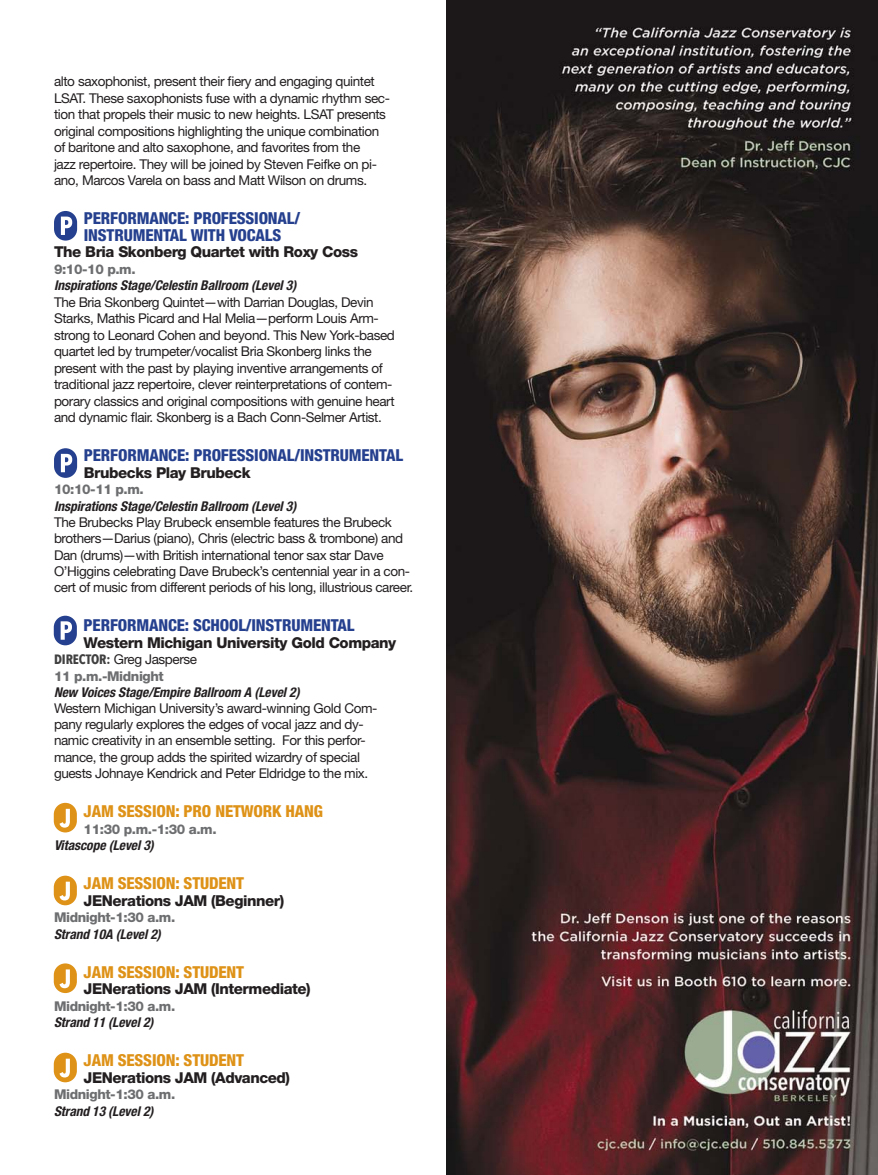
<style>
.page{position:relative;width:878px;height:1175px;background:#fff}
.page>*{position:absolute;margin:0;border:0;box-sizing:border-box;transform-origin:0 0}
.t1{font:800 condensed 16.5px/16.5px "Helvetica Neue";letter-spacing:-.01em;color:#25408e}
.t2{font:800 condensed 16.5px "Helvetica Neue";letter-spacing:-.01em;color:#de9217}
.t3{font:800 15px "Helvetica Neue";letter-spacing:-.03em;color:#231f20}
.t4{font:13.5px/16.5px "Helvetica Neue";letter-spacing:-.03em;color:#231f20}
.t5{font:italic 700 condensed 13.5px "Helvetica Neue";letter-spacing:-.005em;color:#231f20}
.t6{font:800 13.5px/16.5px "Helvetica Neue";letter-spacing:-.03em;color:#6d6e70}
.s1{font-family:"Avenir Next Condensed";font-weight:700;color:#404041}
.s2{font-weight:400;color:#231f20}
</style>
<div class="page">
<img style="left:446px;top:0;width:432px;height:1174px">
<div style="left:54px;top:802px;width:23px;height:30px;background:#de9217;border-radius:12px"></div>
<svg style="left:59px;top:808px;width:11px;height:19px"></svg>
<div style="left:54px;top:211px;width:23px;height:29px;background:#25408e;border-radius:12px"></div>
<svg style="left:61px;top:216px;width:11px;height:19px"></svg>
<svg style="left:54px;top:448px;width:23px;height:30px"></svg>
<svg style="left:61px;top:454px;width:11px;height:18px"></svg>
<div style="left:54px;top:615px;width:23px;height:30px;background:#25408e;border-radius:12px"></div>
<svg style="left:61px;top:621px;width:11px;height:18px"></svg>
<div style="left:54px;top:875px;width:23px;height:30px;background:#de9217;border-radius:12px"></div>
<svg style="left:59px;top:881px;width:11px;height:19px"></svg>
<div style="left:54px;top:963px;width:23px;height:30px;background:#de9217;border-radius:12px"></div>
<svg style="left:59px;top:969px;width:11px;height:19px"></svg>
<div style="left:54px;top:1052px;width:23px;height:30px;background:#de9217;border-radius:12px"></div>
<svg style="left:59px;top:1058px;width:11px;height:19px"></svg>
<p class="t4" style="left:54px;top:75px;width:337px">alto saxophonist, present their fiery and engaging quintet LSAT. These saxophonists fuse with a dynamic rhythm sec&shy;tion that propels their music to new heights. LSAT presents original compositions highlighting the unique combination of baritone and alto saxophone, and favorites from the<br>jazz repertoire. They will be joined by Steven Feifke on pi&shy;ano, Marcos Varela on bass and Matt Wilson on drums.</p>
<p class="t1" style="left:84px;top:212px;width:218px">PERFORMANCE: PROFESSIONAL/<br>INSTRUMENTAL WITH VOCALS</p>
<p class="t3" style="left:54px;top:247px;width:305px">The Bria Skonberg Quartet with Roxy Coss</p>
<p class="t6" style="left:54px;top:262px;width:83px">9:10-10 p.m.</p>
<p class="t5" style="left:54px;top:281px;width:244px">Inspirations Stage/Celestin Ballroom (Level 3)</p>
<p class="t4" style="left:54px;top:295px;width:342px">The Bria Skonberg Quintet—with Darrian Douglas, Devin Starks, Mathis Picard and Hal Melia—perform Louis Arm&shy;strong to Leonard Cohen and beyond. This New York-based quartet led by trumpeter/vocalist Bria Skonberg links the present with the past by playing inventive arrangements of traditional jazz repertoire, clever reinterpretations of contem&shy;porary classics and original compositions with genuine heart and dynamic flair. Skonberg is a Bach Conn-Selmer Artist.</p>
<p class="t1" style="left:84px;top:449px;width:321px">PERFORMANCE: PROFESSIONAL/INSTRUMENTAL</p>
<p class="t3" style="left:84px;top:467px;width:168px">Brubecks Play Brubeck</p>
<p class="t6" style="left:54px;top:483px;width:91px">10:10-11 p.m.</p>
<p class="t5" style="left:54px;top:501px;width:244px">Inspirations Stage/Celestin Ballroom (Level 3)</p>
<p class="t4" style="left:54px;top:516px;width:361px">The Brubecks Play Brubeck ensemble features the Brubeck brothers—Darius (piano), Chris (electric bass &amp; trombone) and Dan (drums)—with British international tenor sax star Dave O’Higgins celebrating Dave Brubeck’s centennial year in a con&shy;cert of music from different periods of his long, illustrious career.</p>
<p class="t1" style="left:84px;top:619px;width:272px">PERFORMANCE: SCHOOL/INSTRUMENTAL</p>
<p class="t3" style="left:84px;top:637px;width:314px">Western Michigan University Gold Company</p>
<p class="t6" style="left:54px;top:652px;width:144px"><span class="s1">DIRECTOR:</span> <span class="s2">Greg Jasperse<br></span>11 p.m.-Midnight</p>
<p class="t5" style="left:54px;top:687px;width:247px">New Voices Stage/Empire Ballroom A (Level 2)</p>
<p class="t4" style="left:54px;top:702px;width:325px">Western Michigan University’s award-winning Gold Com&shy;pany regularly explores the edges of vocal jazz and dy&shy;namic creativity in an ensemble setting. For this perfor&shy;mance, the group adds the spirited wizardry of special guests Johnaye Kendrick and Peter Eldridge to the mix.</p>
<p class="t2" style="left:84px;top:805px;width:241px">JAM SESSION: PRO NETWORK HANG</p>
<p class="t6" style="left:84px;top:822px;width:134px">11:30 p.m.-1:30 a.m.</p>
<p class="t5" style="left:54px;top:840px;width:101px">Vitascope (Level 3)</p>
<p class="t2" style="left:84px;top:877px;width:162px">JAM SESSION: STUDENT</p>
<p class="t3" style="left:84px;top:895px;width:202px">JENerations JAM (Beginner)</p>
<p class="t6" style="left:54px;top:910px;width:123px">Midnight-1:30 a.m.</p>
<p class="t5" style="left:54px;top:929px;width:108px">Strand 10A (Level 2)</p>
<p class="t2" style="left:84px;top:965px;width:162px">JAM SESSION: STUDENT</p>
<p class="t3" style="left:84px;top:983px;width:228px">JENerations JAM (Intermediate)</p>
<p class="t6" style="left:54px;top:999px;width:123px">Midnight-1:30 a.m.</p>
<p class="t5" style="left:54px;top:1017px;width:101px">Strand 11 (Level 2)</p>
<p class="t2" style="left:84px;top:1054px;width:162px">JAM SESSION: STUDENT</p>
<p class="t3" style="left:84px;top:1072px;width:208px">JENerations JAM (Advanced)</p>
<p class="t6" style="left:54px;top:1087px;width:123px">Midnight-1:30 a.m.</p>
<p class="t5" style="left:54px;top:1106px;width:101px">Strand 13 (Level 2)</p>
</div>
